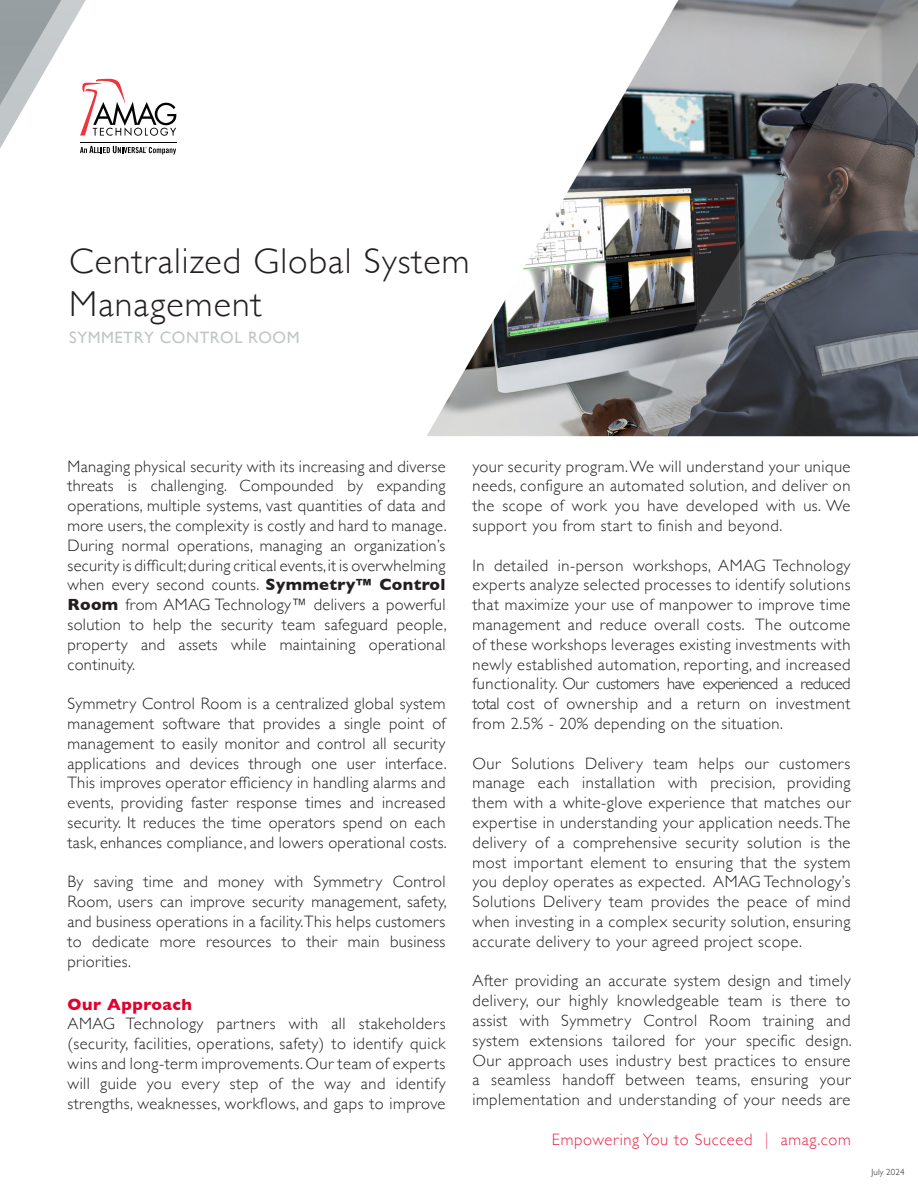
<style>
.page{position:relative;width:918px;height:1188px;background:#fff}
.page>*{position:absolute;margin:0;border:0;box-sizing:border-box;transform-origin:0 0}
.Heading{font:300 36px/43.2px "Gill Sans";letter-spacing:.03em;color:#231f20}
.t1{font:300 16.5px/19.8px "Gill Sans";letter-spacing:.03em;color:#231f20;text-align:justify}
.t2{font:300 16.5px "Gill Sans";letter-spacing:.04em;color:#e8264b}
.Document_Type{font:16.5px "Gill Sans";letter-spacing:.03em;color:#c1c6c8}
.Subheading{font:700 16.5px "Gill Sans";letter-spacing:.03em;color:#e3002b}
.t3{font:300 9px "Gill Sans";letter-spacing:.01em;color:#231f20}
.s1{font-weight:700}
</style>
<div class="page">
<img style="left:427px;top:79px;width:206px;height:357px">
<svg style="left:633px;top:0;width:285px;height:436px;background:#8f9191"></svg>
<svg style="left:702px;top:39px;width:216px;height:397px;background:#5e6065"></svg>
<svg style="left:0;top:0;width:177px;height:155px"></svg>
<p class="Heading" style="left:69px;top:238px;width:402px">Centralized Global System<br>Management</p>
<p class="Document_Type" style="left:69px;top:328px;width:232px">SYMMETRY CONTROL ROOM</p>
<p class="t1" style="left:68px;top:455px;width:381px">Managing physical security with its increasing and diverse threats is challenging. Compounded by expanding operations, multiple systems, vast quantities of data and more users, the complexity is costly and hard to manage.<br>During normal operations, managing an organization’s security is difficult; during critical events, it is overwhelming when every second counts. <span class="s1">Symmetry™ Control Room</span> from AMAG Technology™ delivers a powerful solution to help the security team safeguard people, property and assets while maintaining operational continuity.</p>
<p class="t1" style="left:68px;top:693px;width:381px">Symmetry Control Room is a centralized global system management software that provides a single point of management to easily monitor and control all security applications and devices through one user interface.<br>This improves operator efficiency in handling alarms and events, providing faster response times and increased security. It reduces the time operators spend on each task, enhances compliance, and lowers operational costs.</p>
<p class="t1" style="left:68px;top:871px;width:381px">By saving time and money with Symmetry Control Room, users can improve security management, safety, and business operations in a facility. This helps customers to dedicate more resources to their main business priorities.</p>
<p class="Subheading" style="left:68px;top:991px;width:126px">Our Approach</p>
<p class="t1" style="left:68px;top:1013px;width:380px">AMAG Technology partners with all stakeholders (security, facilities, operations, safety) to identify quick wins and long-term improvements. Our team of experts will guide you every step of the way and identify strengths, weaknesses, workflows, and gaps to improve</p>
<p class="t1" style="left:472px;top:455px;width:380px">your security program. We will understand your unique needs, configure an automated solution, and deliver on the scope of work you have developed with us. We support you from start to finish and beyond.</p>
<p class="t1" style="left:472px;top:554px;width:380px">In detailed in-person workshops, AMAG Technology experts analyze selected processes to identify solutions that maximize your use of manpower to improve time management and reduce overall costs. The outcome of these workshops leverages existing investments with newly established automation, reporting, and increased functionality. Our customers have experienced a reduced total cost of ownership and a return on investment from 2.5% - 20% depending on the situation.</p>
<p class="t1" style="left:472px;top:752px;width:380px">Our Solutions Delivery team helps our customers manage each installation with precision, providing them with a white-glove experience that matches our expertise in understanding your application needs. The delivery of a comprehensive security solution is the most important element to ensuring that the system you deploy operates as expected. AMAG Technology’s Solutions Delivery team provides the peace of mind when investing in a complex security solution, ensuring accurate delivery to your agreed project scope.</p>
<p class="t1" style="left:472px;top:970px;width:381px">After providing an accurate system design and timely delivery, our highly knowledgeable team is there to assist with Symmetry Control Room training and system extensions tailored for your specific design.<br>Our approach uses industry best practices to ensure a seamless handoff between teams, ensuring your implementation and understanding of your needs are</p>
<p class="t2" style="left:552px;top:1127px;width:300px">Empowering You to Succeed ︱ amag.com</p>
<p class="t3" style="left:872px;top:1165px;width:34px">July 2024</p>
</div>
